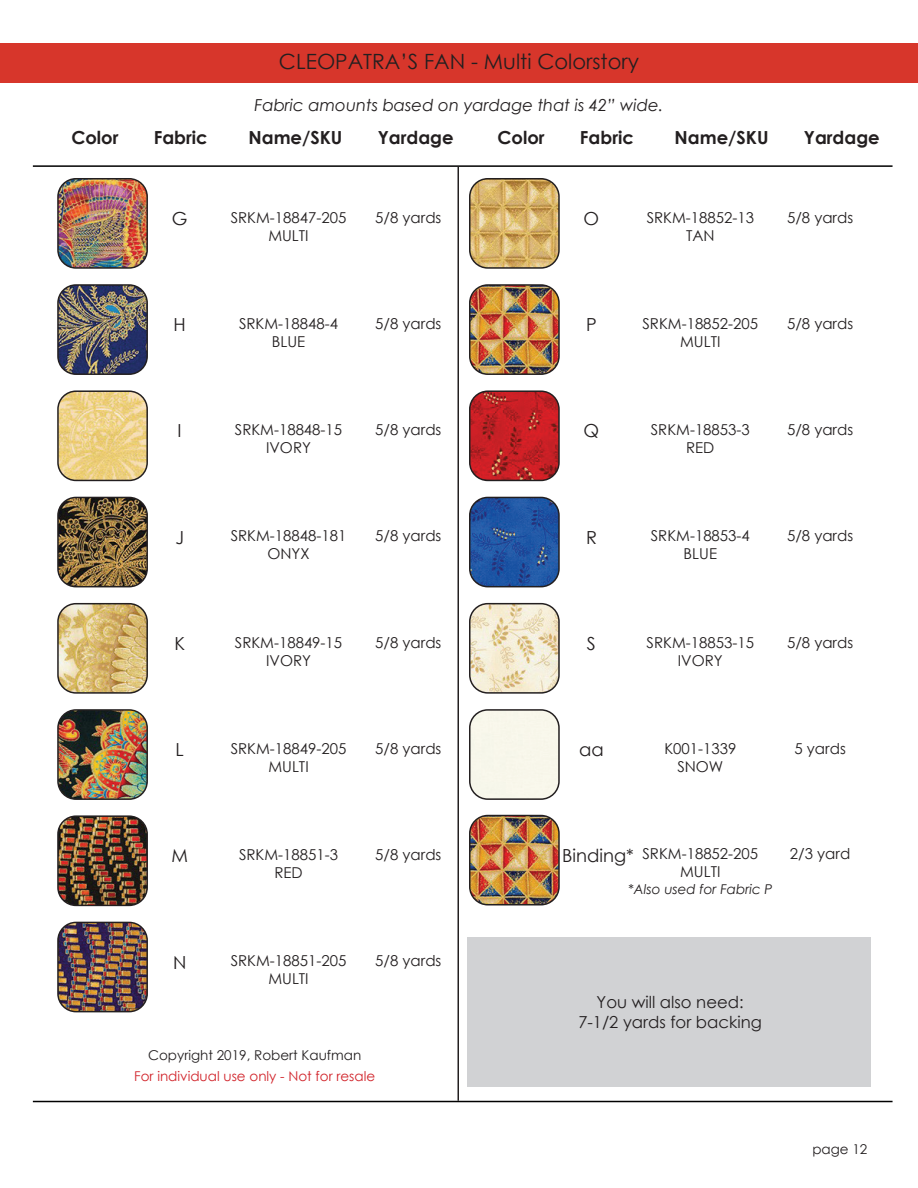
<style>
.page{position:relative;width:918px;height:1188px;background:#fff}
.page>*{position:absolute;margin:0;border:0;box-sizing:border-box;transform-origin:0 0}
.t1{font:21px "Century Gothic";color:#231f20}
.t2{font:700 18px "Century Gothic";color:#231f20}
.t3{font:18px "Century Gothic";color:#231f20}
.t4{font:italic 16.5px "Century Gothic";color:#231f20}
.t5{font:16.5px/19.8px "Century Gothic";color:#231f20;text-align:center}
.t6{font:15px/18px "Century Gothic";color:#231f20;text-align:center}
.t7{font:13.5px "Century Gothic";color:#231f20}
.t8{font:13.5px "Century Gothic";color:#d1232a}
.t9{font:italic 13.5px "Century Gothic";color:#231f20}
</style>
<div class="page">
<img style="left:470px;top:816px;width:89px;height:89px">
<div style="left:469px;top:815px;width:91px;height:90px;border:2px solid #231f20;border-radius:18px"></div>
<div style="left:0;top:44px;width:918px;height:39px;background:#d7362b"></div>
<hr style="left:33px;top:165px;width:860px;height:2px;background:#000">
<img style="left:470px;top:497px;width:87px;height:90px">
<div style="left:469px;top:497px;width:91px;height:90px;border:2px solid #231f20;border-radius:18px"></div>
<img style="left:470px;top:604px;width:87px;height:87px">
<div style="left:469px;top:603px;width:91px;height:91px;border:2px solid #231f20;border-radius:18px"></div>
<hr style="left:33px;top:1101px;width:860px;height:1px;background:#000">
<hr style="left:458px;top:167px;width:1px;height:934px;background:#231f20">
<div style="left:467px;top:937px;width:404px;height:150px;background:#d1d2d4"></div>
<div style="left:470px;top:712px;width:87px;height:85px;background:#f8f7eb"></div>
<div style="left:469px;top:709px;width:91px;height:91px;border:2px solid #231f20;border-radius:18px"></div>
<img style="left:470px;top:179px;width:87px;height:87px">
<div style="left:469px;top:178px;width:91px;height:91px;border:2px solid #231f20;border-radius:18px"></div>
<img style="left:470px;top:287px;width:87px;height:87px">
<div style="left:469px;top:284px;width:91px;height:91px;border:2px solid #231f20;border-radius:18px"></div>
<img style="left:470px;top:393px;width:87px;height:87px">
<div style="left:469px;top:390px;width:91px;height:91px;border:2px solid #231f20;border-radius:18px"></div>
<img style="left:58px;top:497px;width:89px;height:90px">
<div style="left:57px;top:497px;width:91px;height:90px;border:2px solid #231f20;border-radius:18px"></div>
<img style="left:60px;top:604px;width:87px;height:87px">
<div style="left:57px;top:603px;width:91px;height:91px;border:2px solid #231f20;border-radius:18px"></div>
<img style="left:60px;top:712px;width:85px;height:85px">
<div style="left:57px;top:709px;width:91px;height:91px;border:2px solid #231f20;border-radius:18px"></div>
<img style="left:60px;top:818px;width:87px;height:87px">
<div style="left:57px;top:815px;width:91px;height:91px;border:2px solid #231f20;border-radius:18px"></div>
<img style="left:58px;top:922px;width:89px;height:90px">
<div style="left:57px;top:922px;width:91px;height:90px;border:2px solid #231f20;border-radius:18px"></div>
<img style="left:60px;top:287px;width:85px;height:85px">
<div style="left:57px;top:284px;width:91px;height:91px;border:2px solid #231f20;border-radius:18px"></div>
<img style="left:60px;top:179px;width:87px;height:87px">
<div style="left:57px;top:178px;width:91px;height:91px;border:2px solid #231f20;border-radius:18px"></div>
<img style="left:60px;top:393px;width:87px;height:87px">
<div style="left:57px;top:390px;width:91px;height:91px;border:2px solid #231f20;border-radius:18px"></div>
<h1 class="t1" style="left:279px;top:47px;width:362px">CLEOPATRA’S FAN - Multi Colorstory</h1>
<p class="t4" style="left:254px;top:93px;width:411px">Fabric amounts based on yardage that is 42” wide.</p>
<p class="t2" style="left:71px;top:124px;width:49px">Color</p>
<p class="t2" style="left:154px;top:124px;width:56px">Fabric</p>
<p class="t2" style="left:248px;top:124px;width:95px">Name/SKU</p>
<p class="t2" style="left:378px;top:124px;width:77px">Yardage</p>
<p class="t2" style="left:497px;top:124px;width:49px">Color</p>
<p class="t2" style="left:580px;top:124px;width:55px">Fabric</p>
<p class="t2" style="left:675px;top:124px;width:95px">Name/SKU</p>
<p class="t2" style="left:804px;top:124px;width:77px">Yardage</p>
<p class="t3" style="left:172px;top:206px;width:17px">G</p>
<p class="t6" style="left:231px;top:208px;width:117px">SRKM-18847-205<br>MULTI</p>
<p class="t6" style="left:375px;top:208px;width:68px">5/8 yards</p>
<p class="t3" style="left:584px;top:206px;width:17px">O</p>
<p class="t6" style="left:647px;top:208px;width:109px">SRKM-18852-13<br>TAN</p>
<p class="t6" style="left:787px;top:208px;width:68px">5/8 yards</p>
<p class="t3" style="left:174px;top:312px;width:14px">H</p>
<p class="t6" style="left:239px;top:314px;width:101px">SRKM-18848-4<br>BLUE</p>
<p class="t6" style="left:375px;top:314px;width:68px">5/8 yards</p>
<p class="t3" style="left:586px;top:312px;width:12px">P</p>
<p class="t6" style="left:643px;top:314px;width:117px">SRKM-18852-205<br>MULTI</p>
<p class="t6" style="left:787px;top:314px;width:68px">5/8 yards</p>
<p class="t3" style="left:178px;top:418px;width:6px">I</p>
<p class="t6" style="left:235px;top:420px;width:109px">SRKM-18848-15<br>IVORY</p>
<p class="t6" style="left:375px;top:420px;width:68px">5/8 yards</p>
<p class="t3" style="left:584px;top:418px;width:17px">Q</p>
<p class="t6" style="left:651px;top:420px;width:101px">SRKM-18853-3<br>RED</p>
<p class="t6" style="left:787px;top:420px;width:68px">5/8 yards</p>
<p class="t3" style="left:175px;top:525px;width:10px">J</p>
<p class="t6" style="left:231px;top:527px;width:117px">SRKM-18848-181<br>ONYX</p>
<p class="t6" style="left:375px;top:527px;width:68px">5/8 yards</p>
<p class="t3" style="left:586px;top:525px;width:12px">R</p>
<p class="t6" style="left:651px;top:527px;width:101px">SRKM-18853-4<br>BLUE</p>
<p class="t6" style="left:787px;top:527px;width:68px">5/8 yards</p>
<p class="t3" style="left:174px;top:631px;width:12px">K</p>
<p class="t6" style="left:235px;top:633px;width:109px">SRKM-18849-15<br>IVORY</p>
<p class="t6" style="left:375px;top:633px;width:68px">5/8 yards</p>
<p class="t3" style="left:587px;top:631px;width:10px">S</p>
<p class="t6" style="left:647px;top:633px;width:109px">SRKM-18853-15<br>IVORY</p>
<p class="t6" style="left:787px;top:633px;width:68px">5/8 yards</p>
<p class="t3" style="left:176px;top:737px;width:10px">L</p>
<p class="t6" style="left:231px;top:739px;width:117px">SRKM-18849-205<br>MULTI</p>
<p class="t6" style="left:375px;top:739px;width:68px">5/8 yards</p>
<p class="t3" style="left:579px;top:737px;width:26px">aa</p>
<p class="t6" style="left:794px;top:739px;width:53px">5 yards</p>
<p class="t6" style="left:664px;top:739px;width:74px">K001-1339<br>SNOW</p>
<p class="t3" style="left:171px;top:843px;width:18px">M</p>
<p class="t6" style="left:239px;top:845px;width:101px">SRKM-18851-3<br>RED</p>
<p class="t6" style="left:375px;top:845px;width:68px">5/8 yards</p>
<p class="t3" style="left:562px;top:843px;width:73px">Binding*</p>
<p class="t6" style="left:643px;top:845px;width:117px">SRKM-18852-205<br>MULTI</p>
<p class="t9" style="left:628px;top:879px;width:146px">*Also used for Fabric P</p>
<p class="t6" style="left:790px;top:845px;width:62px">2/3 yard</p>
<p class="t3" style="left:173px;top:949px;width:15px">N</p>
<p class="t6" style="left:231px;top:952px;width:117px">SRKM-18851-205<br>MULTI</p>
<p class="t6" style="left:375px;top:952px;width:68px">5/8 yards</p>
<p class="t5" style="left:578px;top:992px;width:185px">You will also need:<br>7-1/2 yards for backing</p>
<p class="t7" style="left:148px;top:1046px;width:215px">Copyright 2019, Robert Kaufman</p>
<p class="t8" style="left:134px;top:1067px;width:243px">For individual use only - Not for resale</p>
<p class="t7" style="left:812px;top:1140px;width:56px">page 12</p>
</div>
